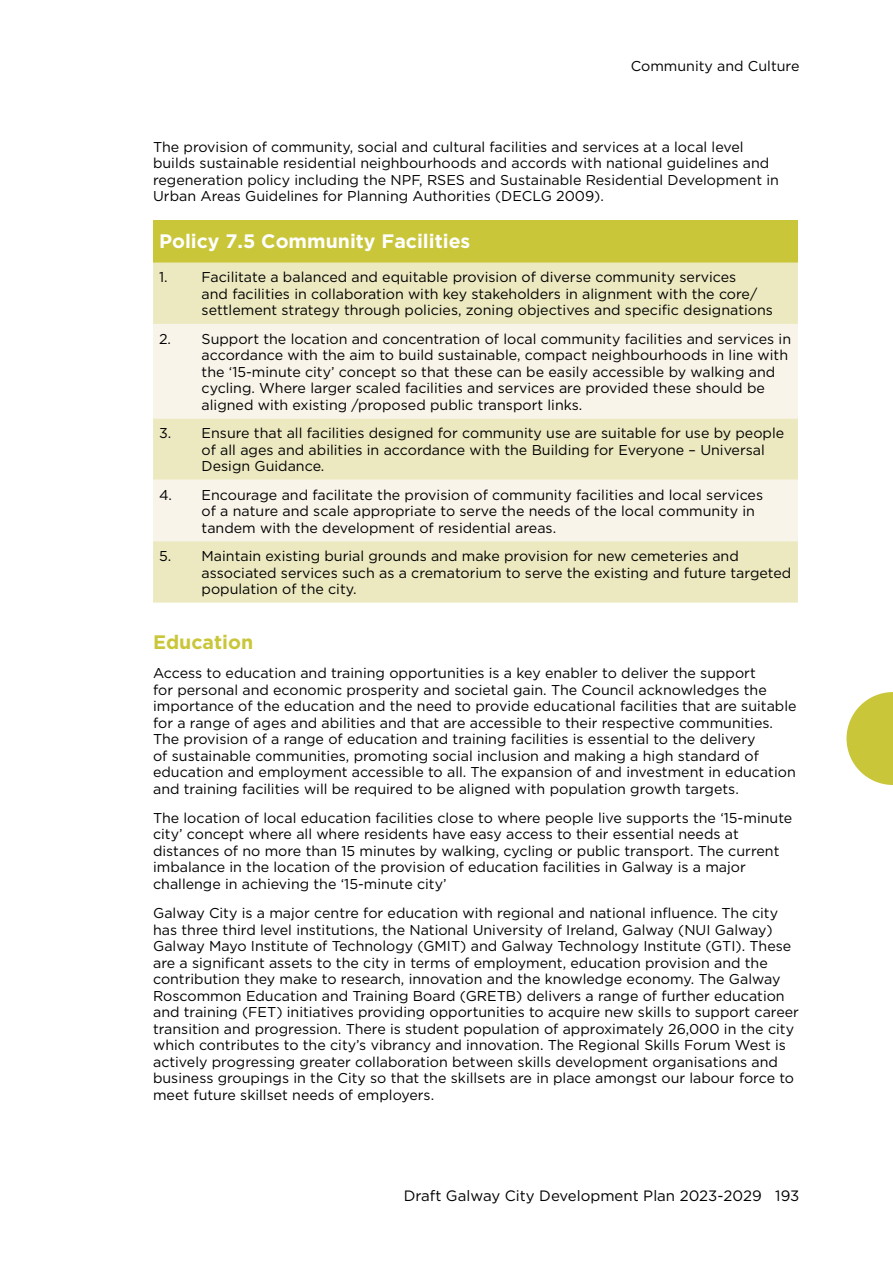
<style>
.page{position:relative;width:893px;height:1263px;background:#fff}
.page>*{position:absolute;margin:0;border:0;box-sizing:border-box;transform-origin:0 0}
.t1{font:700 19.5px "Gotham";color:#fff}
.t2{font:700 19.5px "Gotham";color:#c9c63a}
.t3{font:15px "Gotham";color:#000}
.t4{font:14.25px/16.5px "Gotham";color:#000}
</style>
<div class="page">
<svg style="left:846px;top:692px;width:47px;height:93px"></svg>
<div style="left:153px;top:220px;width:645px;height:42px;background:#c9c63a"></div>
<div style="left:153px;top:262px;width:645px;height:341px;background:#ece9c1"></div>
<svg style="left:153px;top:324px;width:645px;height:217px;background:#f4f0de"></svg>
<p class="t4" style="left:631px;top:57px;width:170px">Community and Culture</p>
<p class="t4" style="left:153px;top:138px;width:627px">The provision of community, social and cultural facilities and services at a local level builds sustainable residential neighbourhoods and accords with national guidelines and regeneration policy including the NPF, RSES and Sustainable Residential Development in Urban Areas Guidelines for Planning Authorities (DECLG 2009).</p>
<h1 class="t1" style="left:159px;top:230px;width:313px">Policy 7.5 Community Facilities</h1>
<p class="t4" style="left:202px;top:269px;width:573px;text-indent:-43px">1. Facilitate a balanced and equitable provision of diverse community services<br>and facilities in collaboration with key stakeholders in alignment with the core/ settlement strategy through policies, zoning objectives and specific designations</p>
<p class="t4" style="left:202px;top:330px;width:591px;text-indent:-43px">2. Support the location and concentration of local community facilities and services in accordance with the aim to build sustainable, compact neighbourhoods in line with the ‘15-minute city’ concept so that these can be easily accessible by walking and cycling. Where larger scaled facilities and services are provided these should be aligned with existing /proposed public transport links.</p>
<p class="t4" style="left:202px;top:425px;width:584px;text-indent:-43px">3. Ensure that all facilities designed for community use are suitable for use by people of all ages and abilities in accordance with the Building for Everyone – Universal<br>Design Guidance.</p>
<p class="t4" style="left:202px;top:486px;width:563px;text-indent:-43px">4. Encourage and facilitate the provision of community facilities and local services of a nature and scale appropriate to serve the needs of the local community in tandem with the development of residential areas.</p>
<p class="t4" style="left:202px;top:547px;width:591px;text-indent:-43px">5. Maintain existing burial grounds and make provision for new cemeteries and associated services such as a crematorium to serve the existing and future targeted population of the city.</p>
<h1 class="t2" style="left:153px;top:631px;width:102px">Education</h1>
<p class="t4" style="left:153px;top:664px;width:645px">Access to education and training opportunities is a key enabler to deliver the support<br>for personal and economic prosperity and societal gain. The Council acknowledges the importance of the education and the need to provide educational facilities that are suitable for a range of ages and abilities and that are accessible to their respective communities.<br>The provision of a range of education and training facilities is essential to the delivery<br>of sustainable communities, promoting social inclusion and making a high standard of education and employment accessible to all. The expansion of and investment in education and training facilities will be required to be aligned with population growth targets.</p>
<p class="t4" style="left:153px;top:809px;width:641px">The location of local education facilities close to where people live supports the ‘15-minute city’ concept where all where residents have easy access to their essential needs at distances of no more than 15 minutes by walking, cycling or public transport. The current imbalance in the location of the provision of education facilities in Galway is a major challenge in achieving the ‘15-minute city’</p>
<p class="t4" style="left:153px;top:904px;width:647px">Galway City is a major centre for education with regional and national influence. The city has three third level institutions, the National University of Ireland, Galway (NUI Galway)<br>Galway Mayo Institute of Technology (GMIT) and Galway Technology Institute (GTI). These are a significant assets to the city in terms of employment, education provision and the contribution they make to research, innovation and the knowledge economy. The Galway Roscommon Education and Training Board (GRETB) delivers a range of further education and training (FET) initiatives providing opportunities to acquire new skills to support career transition and progression. There is student population of approximately 26,000 in the city which contributes to the city’s vibrancy and innovation. The Regional Skills Forum West is actively progressing greater collaboration between skills development organisations and business groupings in the City so that the skillsets are in place amongst our labour force to meet future skillset needs of employers.</p>
<p class="t3" style="left:404px;top:1186px;width:397px">Draft Galway City Development Plan 2023-2029 193</p>
</div>
